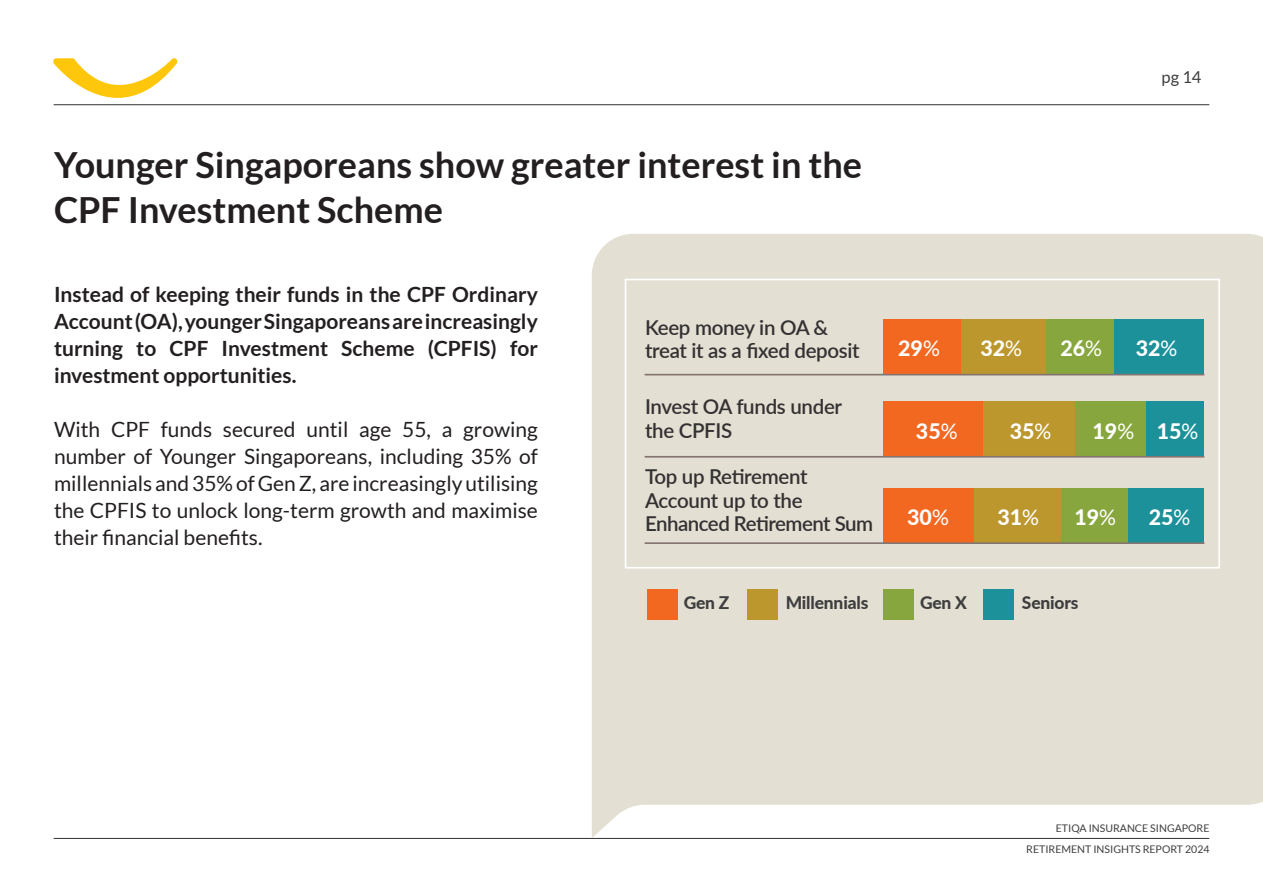
<style>
.page{position:relative;width:1263px;height:893px;background:#fff}
.page>*{position:absolute;margin:0;border:0;box-sizing:border-box;transform-origin:0 0}
.t1{font:700 36px/45px "Lato";color:#231f20}
.t2{font:800 21.3px "Lato";color:#fff}
.t3{font:21px/27px "Lato";color:#231f20;text-align:justify}
.t4{font:700 21px/27px "Lato";color:#231f20;text-align:justify}
.t5{font:600 20.55px/23.2px "Lato";letter-spacing:-.015em;color:#333132}
.t6{font:800 17.4px "Lato";letter-spacing:-.01em;color:#3e3e3f}
.t7{font:16.5px "Lato";color:#3e3e3f}
.t8{font:10.5px/21px "Lato";color:#3e3e3f;text-align:right}
.s1{font-weight:400}
</style>
<div class="page">
<hr style="left:54px;top:104px;width:1155px;height:1px;background:#3e3e3f">
<svg style="left:53px;top:58px;width:125px;height:40px"></svg>
<svg style="left:592px;top:234px;width:670px;height:604px;background:#e4e0d5"></svg>
<hr style="left:54px;top:838px;width:1155px;height:1px;background:#3e3e3f">
<div style="left:625px;top:279px;width:595px;height:289px;border:2px solid #fff"></div>
<div style="left:883px;top:319px;width:80px;height:54px;background:#f36821"></div>
<div style="left:962px;top:319px;width:85px;height:54px;background:#bc972e"></div>
<div style="left:1046px;top:319px;width:68px;height:54px;background:#87a63d"></div>
<div style="left:1114px;top:319px;width:89px;height:54px;background:#1c9199"></div>
<div style="left:883px;top:402px;width:101px;height:54px;background:#f36821"></div>
<div style="left:983px;top:402px;width:93px;height:54px;background:#bc972e"></div>
<div style="left:1075px;top:402px;width:72px;height:54px;background:#87a63d"></div>
<div style="left:1146px;top:402px;width:57px;height:54px;background:#1c9199"></div>
<div style="left:883px;top:488px;width:92px;height:54px;background:#f36821"></div>
<div style="left:973px;top:488px;width:88px;height:54px;background:#bc972e"></div>
<div style="left:1061px;top:488px;width:68px;height:54px;background:#87a63d"></div>
<div style="left:1128px;top:488px;width:75px;height:54px;background:#1c9199"></div>
<hr style="left:645px;top:374px;width:559px;height:1px;background:#847571">
<hr style="left:645px;top:456px;width:559px;height:2px;background:#847571">
<hr style="left:645px;top:542px;width:559px;height:2px;background:#847571">
<div style="left:647px;top:589px;width:31px;height:30px;background:#f36821"></div>
<div style="left:747px;top:589px;width:30px;height:30px;background:#bc972e"></div>
<div style="left:883px;top:589px;width:31px;height:30px;background:#87a63d"></div>
<div style="left:983px;top:589px;width:31px;height:30px;background:#1c9199"></div>
<h1 class="t1" style="left:54px;top:142px;width:809px">Younger Singaporeans show greater interest in the<br>CPF Investment Scheme</h1>
<p class="t4" style="left:54px;top:280px;width:485px">Instead of keeping their funds in the CPF Ordinary Account (OA), younger Singaporeans are increasingly turning to CPF Investment Scheme (CPFIS) for investment opportunities.</p>
<p class="t3" style="left:54px;top:416px;width:485px">With CPF funds secured until age 55, a growing number of Younger Singaporeans, including 35% of millennials and 35% of Gen Z, are increasingly utilising the CPFIS to unlock long-term growth and maximise their financial benefits.</p>
<p class="t5" style="left:645px;top:315px;width:216px">Keep money in OA &amp; treat it as a fixed deposit</p>
<p class="t5" style="left:645px;top:394px;width:199px">Invest OA funds under the CPFIS</p>
<p class="t5" style="left:645px;top:464px;width:230px">Top up Retirement<br>Account up to the<br>Enhanced Retirement Sum</p>
<p class="t7" style="left:1161px;top:68px;width:41px">pg 14</p>
<p class="t2" style="left:898px;top:333px;width:43px">29<span class="s1">%</span></p>
<p class="t2" style="left:980px;top:333px;width:43px">32<span class="s1">%</span></p>
<p class="t2" style="left:1060px;top:333px;width:43px">26<span class="s1">%</span></p>
<p class="t2" style="left:1136px;top:333px;width:43px">32<span class="s1">%</span></p>
<p class="t2" style="left:916px;top:415px;width:43px">35<span class="s1">%</span></p>
<p class="t2" style="left:1010px;top:415px;width:43px">35<span class="s1">%</span></p>
<p class="t2" style="left:1092px;top:415px;width:107px">19<span class="s1">%</span> 15<span class="s1">%</span></p>
<p class="t2" style="left:907px;top:501px;width:43px">30<span class="s1">%</span></p>
<p class="t2" style="left:997px;top:501px;width:43px">31<span class="s1">%</span></p>
<p class="t2" style="left:1074px;top:501px;width:43px">19<span class="s1">%</span></p>
<p class="t2" style="left:1149px;top:501px;width:43px">25<span class="s1">%</span></p>
<p class="t6" style="left:684px;top:590px;width:47px">Gen Z</p>
<p class="t6" style="left:786px;top:590px;width:84px">Millennials</p>
<p class="t6" style="left:920px;top:590px;width:48px">Gen X</p>
<p class="t6" style="left:1022px;top:590px;width:58px">Seniors</p>
<p class="t8" style="left:1026px;top:818px;width:185px">ETIQA INSURANCE SINGAPORE<br>RETIREMENT INSIGHTS REPORT 2024</p>
</div>
